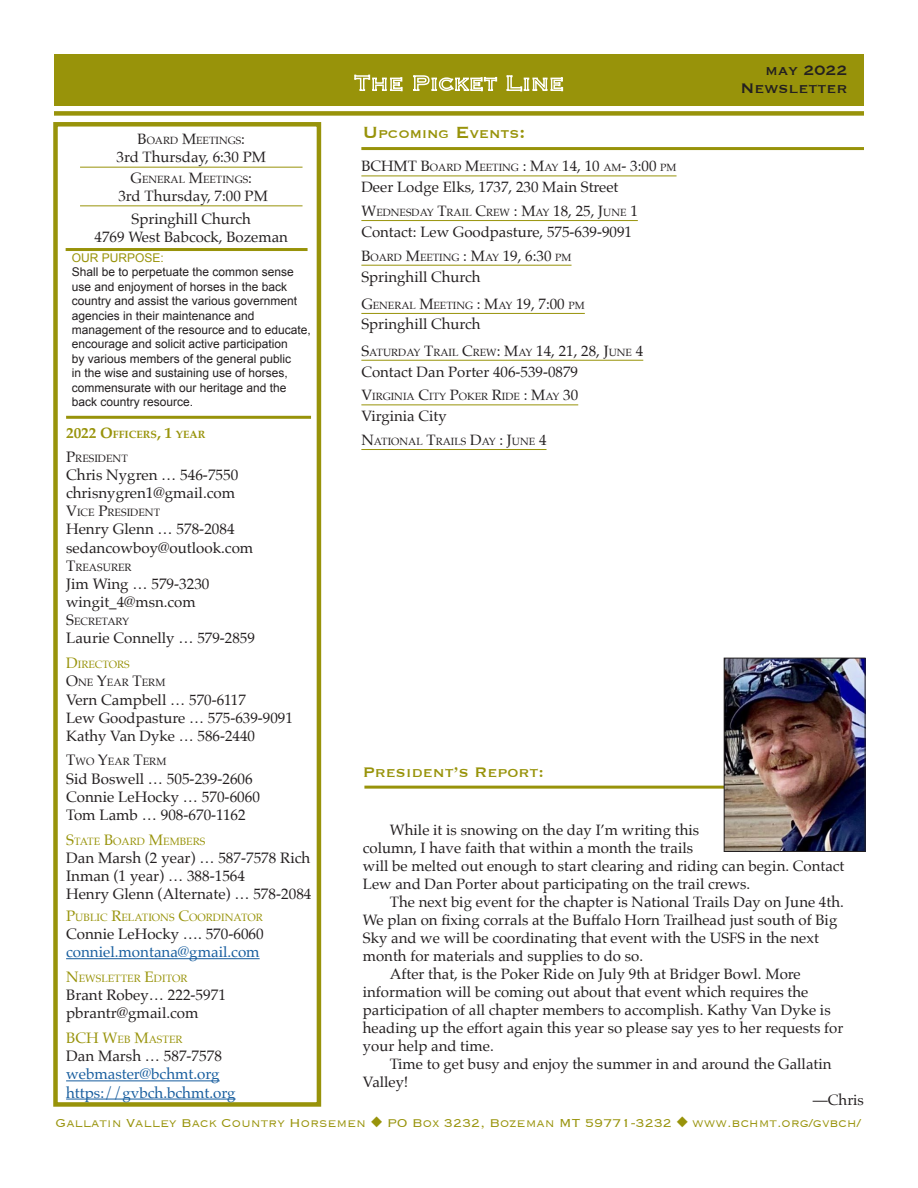
<style>
.page{position:relative;width:918px;height:1188px;background:#fff}
.page>*{position:absolute;margin:0;border:0;box-sizing:border-box;transform-origin:0 0}
.t1{font:18px "Copperplate";color:#98930a}
.t2{font:18px "Copperplate";color:#231f20}
.gvbch_minutes{font:15.15px/18.1px "Palatino";color:#231f20}
.t3{font:15.15px "Palatino";color:#175d9e}
.pres_note{font:15px/18px "Palatino";color:#231f20}
.calendar_event_PLACE{font:15px "Palatino";color:#231f20}
.t4{font:300 15px "Copperplate";letter-spacing:-.005em;color:#98930a}
.calendar_event{font:15px "Palatino";color:#231f20}
.t5{font:14.7px "Copperplate";color:#98930a}
.t6{font:12px/14.4px "Arial";color:#231f20}
.t7{font:12px "Arial";color:#98930a}
.t8{font:10.65px "Palatino";color:#98930a}
.gvbch_minutes-2{font:10.65px "Palatino";color:#231f20}
.t9{font:700 10.65px "Palatino";color:#98930a}
.calendar_event-2{font:10.5px "Palatino";color:#231f20}
.s1{font-size:15px}
.s2{font-size:15.15px}
.s3{font-size:21px}
.s4{font-size:10.5px}
</style>
<div class="page">
<div style="left:53px;top:122px;width:268px;height:985px;border:4px solid #98930a"></div>
<hr style="left:66px;top:416px;width:245px;height:3px;background:#98930a">
<hr style="left:66px;top:248px;width:242px;height:3px;background:#98930a">
<hr style="left:66px;top:958px;width:194px;height:1px;background:#175d9e">
<hr style="left:66px;top:1080px;width:154px;height:1px;background:#175d9e">
<hr style="left:66px;top:1099px;width:170px;height:1px;background:#175d9e">
<hr style="left:80px;top:167px;width:223px;height:1px;background:#98930a">
<hr style="left:80px;top:205px;width:223px;height:1px;background:#98930a">
<div style="left:54px;top:54px;width:810px;height:52px;background:#98930a"></div>
<div style="left:54px;top:111px;width:810px;height:5px;background:#98930a"></div>
<svg style="left:354px;top:74px;width:49px;height:18px"></svg>
<svg style="left:413px;top:75px;width:85px;height:17px"></svg>
<svg style="left:506px;top:75px;width:58px;height:17px"></svg>
<hr style="left:361px;top:176px;width:316px;height:1px;background:#98930a">
<hr style="left:361px;top:220px;width:277px;height:1px;background:#98930a">
<hr style="left:361px;top:265px;width:211px;height:1px;background:#98930a">
<hr style="left:361px;top:313px;width:224px;height:1px;background:#98930a">
<hr style="left:361px;top:360px;width:282px;height:1px;background:#98930a">
<hr style="left:361px;top:405px;width:217px;height:1px;background:#98930a">
<hr style="left:361px;top:449px;width:186px;height:1px;background:#98930a">
<hr style="left:364px;top:786px;width:368px;height:3px;background:#98930a">
<img style="left:726px;top:660px;width:138px;height:190px">
<div style="left:724px;top:658px;width:142px;height:194px;border:1px solid #231f20"></div>
<hr style="left:361px;top:147px;width:503px;height:3px;background:#98930a">
<p class="calendar_event-2" style="left:138px;top:132px;width:109px"><span class="s1">B</span>OARD <span class="s1">M</span>EETINGS<span class="s1">:</span></p>
<p class="pres_note" style="left:117px;top:148px;width:151px">3rd Thursday, 6:30 PM</p>
<p class="calendar_event-2" style="left:131px;top:171px;width:123px"><span class="s1">G</span>ENERAL <span class="s1">M</span>EETINGS<span class="s1">:</span></p>
<p class="pres_note" style="left:118px;top:187px;width:151px">3rd Thursday, 7:00 PM</p>
<p class="pres_note" style="left:132px;top:210px;width:121px">Springhill Church</p>
<p class="pres_note" style="left:95px;top:228px;width:195px">4769 West Babcock, Bozeman</p>
<p class="t7" style="left:72px;top:250px;width:94px">OUR PURPOSE:</p>
<p class="t6" style="left:72px;top:265px;width:241px">Shall be to perpetuate the common sense use and enjoyment of horses in the back country and assist the various government agencies in their maintenance and management of the resource and to educate, encourage and solicit active participation<br>by various members of the general public<br>in the wise and sustaining use of horses, commensurate with our heritage and the back country resource.</p>
<p class="t9" style="left:66px;top:425px;width:141px"><span class="s2">2022 O</span>FFICERS<span class="s2">, 1</span> YEAR</p>
<p class="gvbch_minutes-2" style="left:66px;top:449px;width:63px"><span class="s2">P</span>RESIDENT</p>
<p class="gvbch_minutes" style="left:66px;top:465px;width:174px">Chris Nygren … 546-7550</p>
<p class="gvbch_minutes" style="left:66px;top:484px;width:171px">chrisnygren1@gmail.com</p>
<p class="gvbch_minutes-2" style="left:66px;top:504px;width:96px"><span class="s2">V</span>ICE <span class="s2">P</span>RESIDENT</p>
<p class="gvbch_minutes" style="left:66px;top:520px;width:170px">Henry Glenn … 578-2084</p>
<p class="gvbch_minutes" style="left:66px;top:538px;width:189px">sedancowboy@outlook.com</p>
<p class="gvbch_minutes-2" style="left:66px;top:558px;width:67px"><span class="s2">T</span>REASURER</p>
<p class="gvbch_minutes" style="left:66px;top:575px;width:145px">Jim Wing … 579-3230</p>
<p class="pres_note" style="left:66px;top:593px;width:131px">wingit_4@msn.com</p>
<p class="gvbch_minutes-2" style="left:66px;top:613px;width:65px"><span class="s2">S</span>ECRETARY</p>
<p class="gvbch_minutes" style="left:66px;top:629px;width:190px">Laurie Connelly … <span class="s1">579-2859</span></p>
<p class="t8" style="left:66px;top:656px;width:65px"><span class="s2">D</span>IRECTORS</p>
<p class="gvbch_minutes-2" style="left:66px;top:674px;width:101px"><span class="s2">O</span>NE <span class="s2">Y</span>EAR <span class="s2">T</span>ERM</p>
<p class="gvbch_minutes" style="left:66px;top:690px;width:181px">Vern Campbell … <span class="s1">570-6117</span></p>
<p class="pres_note" style="left:66px;top:708px;width:228px">Lew Goodpasture … 575-639-9091</p>
<p class="pres_note" style="left:66px;top:727px;width:191px">Kathy Van Dyke … 586-2440</p>
<p class="gvbch_minutes-2" style="left:66px;top:753px;width:102px"><span class="s2">T</span>WO <span class="s2">Y</span>EAR <span class="s2">T</span>ERM</p>
<p class="gvbch_minutes" style="left:66px;top:769px;width:188px">Sid Boswell … 505-239-2606</p>
<p class="gvbch_minutes" style="left:66px;top:787px;width:195px">Connie LeHocky … 570-6060</p>
<p class="gvbch_minutes" style="left:66px;top:806px;width:181px">Tom Lamb … 908-670-1162</p>
<p class="t8" style="left:66px;top:832px;width:141px"><span class="s2">S</span>TATE <span class="s2">B</span>OARD <span class="s2">M</span>EMBERS</p>
<p class="gvbch_minutes" style="left:66px;top:849px;width:246px">Dan Marsh (2 year) … 587-7578 Rich<br>Inman (1 year) … 388-1564</p>
<p class="gvbch_minutes" style="left:66px;top:885px;width:247px">Henry Glenn (Alternate) … 578-2084</p>
<p class="t8" style="left:66px;top:908px;width:198px"><span class="s2">P</span>UBLIC <span class="s2">R</span>ELATIONS <span class="s2">C</span>OORDINATOR</p>
<p class="gvbch_minutes" style="left:66px;top:925px;width:199px">Connie LeHocky …. 570-6060</p>
<p class="t3" style="left:66px;top:939px;width:195px">conniel.montana@gmail.com</p>
<p class="t8" style="left:66px;top:969px;width:123px"><span class="s2">N</span>EWSLETTER <span class="s2">E</span>DITOR</p>
<p class="gvbch_minutes" style="left:66px;top:986px;width:161px">Brant Robey… 222-5971</p>
<p class="gvbch_minutes" style="left:66px;top:1004px;width:134px">pbrantr@gmail.com</p>
<p class="t8" style="left:66px;top:1030px;width:118px"><span class="s2">BCH W</span>EB <span class="s2">M</span>ASTER</p>
<p class="gvbch_minutes" style="left:66px;top:1047px;width:157px">Dan Marsh … 587-7578</p>
<p class="t3" style="left:66px;top:1062px;width:155px">webmaster@bchmt.org</p>
<p class="t3" style="left:66px;top:1080px;width:171px">https://gvbch.bchmt.org</p>
<p class="t5" style="left:363px;top:124px;width:164px"><span class="s3">U</span>pcoming <span class="s3">E</span>vents<span class="s3">:</span></p>
<p class="calendar_event" style="left:361px;top:154px;width:317px">BCHMT B<span class="s4">OARD</span> M<span class="s4">EETING</span> : M<span class="s4">AY</span> 14, 10 <span class="s4">AM</span>- 3:00 <span class="s4">PM</span></p>
<p class="calendar_event_PLACE" style="left:361px;top:175px;width:259px">Deer Lodge Elks, 1737, 230 Main Street</p>
<p class="calendar_event-2" style="left:361px;top:204px;width:278px"><span class="s1">W</span>EDNESDAY <span class="s1">T</span>RAIL <span class="s1">C</span>REW <span class="s1">: M</span>AY <span class="s1">18, 25, J</span>UNE <span class="s1">1</span></p>
<p class="calendar_event_PLACE" style="left:361px;top:220px;width:272px">Contact: Lew Goodpasture, 575-639-9091</p>
<p class="calendar_event-2" style="left:361px;top:248px;width:212px"><span class="s1">B</span>OARD <span class="s1">M</span>EETING <span class="s1">: M</span>AY <span class="s1">19, 6:30</span> PM</p>
<p class="calendar_event_PLACE" style="left:361px;top:265px;width:121px">Springhill Church</p>
<p class="calendar_event-2" style="left:361px;top:296px;width:225px"><span class="s1">G</span>ENERAL <span class="s1">M</span>EETING <span class="s1">: M</span>AY <span class="s1">19, 7:00</span> PM</p>
<p class="calendar_event_PLACE" style="left:361px;top:312px;width:121px">Springhill Church</p>
<p class="calendar_event-2" style="left:361px;top:343px;width:283px"><span class="s1">S</span>ATURDAY <span class="s1">T</span>RAIL <span class="s1">C</span>REW<span class="s1">: M</span>AY <span class="s1">14, 21, 28, J</span>UNE <span class="s1">4</span></p>
<p class="calendar_event_PLACE" style="left:361px;top:359px;width:218px">Contact Dan Porter 406-539-0879</p>
<p class="calendar_event-2" style="left:361px;top:388px;width:218px"><span class="s1">V</span>IRGINIA <span class="s1">C</span>ITY <span class="s1">P</span>OKER <span class="s1">R</span>IDE <span class="s1">: M</span>AY <span class="s1">30</span></p>
<p class="calendar_event_PLACE" style="left:361px;top:404px;width:87px">Virginia City</p>
<p class="calendar_event-2" style="left:361px;top:433px;width:187px"><span class="s1">N</span>ATIONAL <span class="s1">T</span>RAILS <span class="s1">D</span>AY <span class="s1">: J</span>UNE <span class="s1">4</span></p>
<p class="t2" style="left:765px;top:59px;width:84px">may 2022</p>
<p class="t2" style="left:740px;top:77px;width:109px">Newsletter</p>
<p class="t1" style="left:363px;top:760px;width:183px">President’s Report:</p>
<p class="pres_note" style="left:363px;top:821px;width:483px;text-indent:27px">While it is snowing on the day I’m writing this<br>column, I have faith that within a month the trails<br>will be melted out enough to start clearing and riding can begin. Contact Lew and Dan Porter about participating on the trail crews.</p>
<p class="pres_note" style="left:363px;top:893px;width:482px;text-indent:27px">The next big event for the chapter is National Trails Day on June 4th.<br>We plan on fixing corrals at the Buffalo Horn Trailhead just south of Big Sky and we will be coordinating that event with the USFS in the next month for materials and supplies to do so.</p>
<p class="pres_note" style="left:363px;top:965px;width:482px;text-indent:27px">After that, is the Poker Ride on July 9th at Bridger Bowl. More information will be coming out about that event which requires the participation of all chapter members to accomplish. Kathy Van Dyke is heading up the effort again this year so please say yes to her requests for your help and time.</p>
<p class="pres_note" style="left:363px;top:1055px;width:470px;text-indent:27px">Time to get busy and enjoy the summer in and around the Gallatin<br>Valley!</p>
<p class="pres_note" style="left:813px;top:1091px;width:53px">—Chris</p>
<p class="t4" style="left:56px;top:1113px;width:807px">Gallatin Valley Back Country Horsemen ◆ PO Box 3232, Bozeman MT 59771-3232 ◆ www.bchmt.org/gvbch/</p>
</div>
